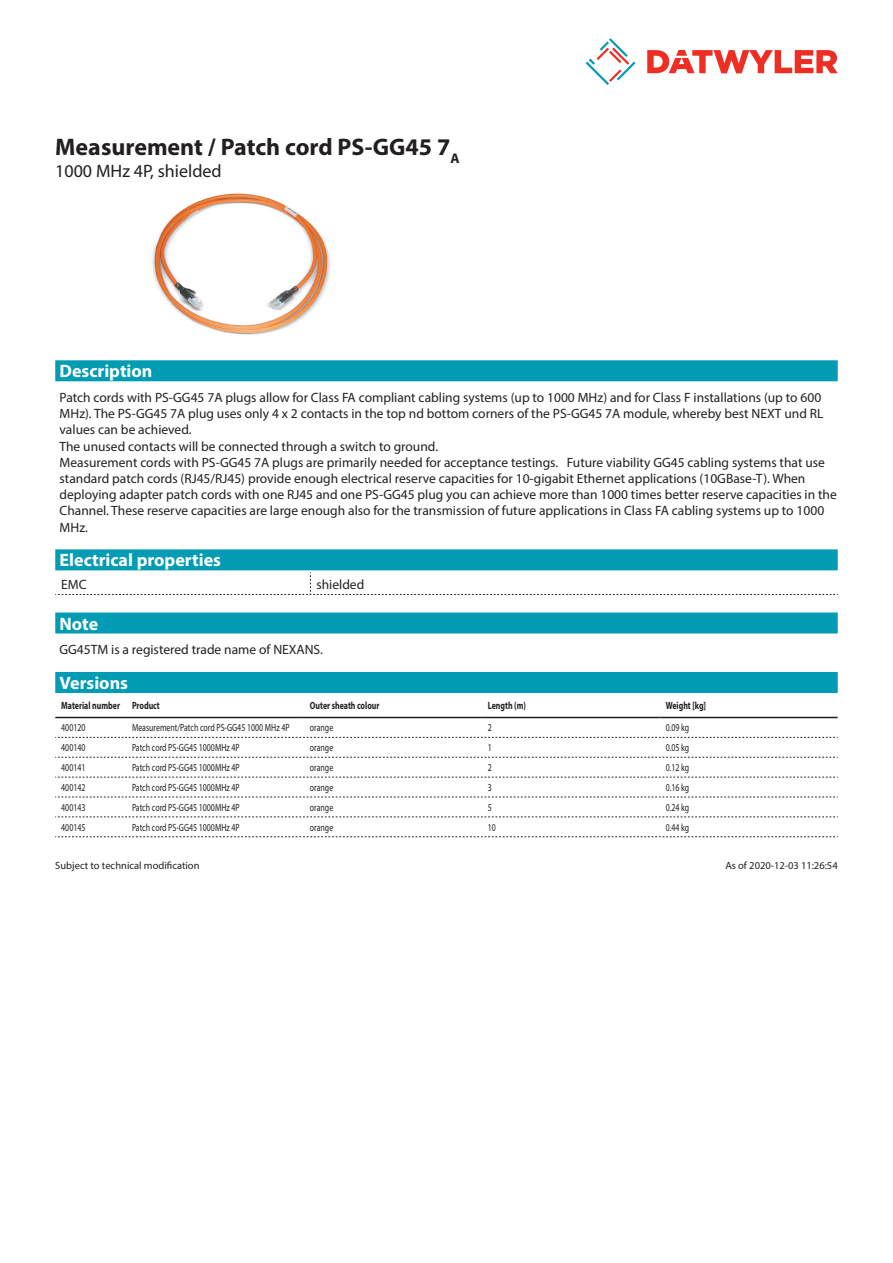
<style>
.page{position:relative;width:893px;height:1263px;background:#fff}
.page>*{position:absolute;margin:0;border:0;box-sizing:border-box;transform-origin:0 0}
.Product_Head{font:700 24px "Myriad Pro";color:#231f20}
.Standard_Head_Proper{font:700 18px "Myriad Pro";color:#fff}
.SubHead{font:18px "Myriad Pro";color:#231f20}
.Standard_text{font:13.5px/16.2px "Myriad Pro";color:#231f20}
.myriad_light_propert{font:13.5px "Myriad Pro";color:#231f20}
.myriadlight{font:10.5px "Myriad Pro";color:#231f20;scale:.75 1}
.myriadbold{font:700 10.5px "Myriad Pro";color:#231f20;scale:.75 1}
.Footnote{font:10.5px "Myriad Pro";color:#231f20}
</style>
<div class="page">
<svg style="left:586px;top:38px;width:49px;height:47px"></svg>
<svg style="left:647px;top:50px;width:191px;height:23px"></svg>
<div style="left:55px;top:612px;width:783px;height:21px;background:#009cb3"></div>
<img style="left:152px;top:193px;width:179px;height:142px">
<div style="left:55px;top:672px;width:783px;height:21px;background:#009cb3"></div>
<hr style="left:55px;top:717px;width:71px;height:1px;background:#231f20">
<hr style="left:126px;top:717px;width:178px;height:1px;background:#231f20">
<hr style="left:304px;top:717px;width:178px;height:1px;background:#231f20">
<hr style="left:482px;top:717px;width:178px;height:1px;background:#231f20">
<hr style="left:660px;top:717px;width:178px;height:1px;background:#231f20">
<svg style="left:55px;top:737px;width:783px;height:1px"></svg>
<svg style="left:55px;top:757px;width:783px;height:1px"></svg>
<svg style="left:55px;top:777px;width:783px;height:1px"></svg>
<svg style="left:55px;top:797px;width:783px;height:1px"></svg>
<svg style="left:55px;top:817px;width:783px;height:1px"></svg>
<svg style="left:55px;top:836px;width:783px;height:1px"></svg>
<div style="left:55px;top:360px;width:783px;height:21px;background:#009cb3"></div>
<div style="left:55px;top:549px;width:783px;height:21px;background:#009cb3"></div>
<svg style="left:55px;top:572px;width:783px;height:23px"></svg>
<p class="Product_Head" style="left:55px;top:131px;width:406px">Measurement / Patch cord PS-GG45 7<sub>A</sub></p>
<p class="SubHead" style="left:55px;top:160px;width:168px">1000 MHz 4P, shielded</p>
<p class="Standard_Head_Proper" style="left:60px;top:359px;width:94px">Description</p>
<p class="Standard_text" style="left:60px;top:389px;width:779px">Patch cords with PS-GG45 7A plugs allow for Class FA compliant cabling systems (up to 1000 MHz) and for Class F installations (up to 600<br>MHz). The PS-GG45 7A plug uses only 4 x 2 contacts in the top nd bottom corners of the PS-GG45 7A module, whereby best NEXT und RL values can be achieved.<br>The unused contacts will be connected through a switch to ground.<br>Measurement cords with PS-GG45 7A plugs are primarily needed for acceptance testings. Future viability GG45 cabling systems that use standard patch cords (RJ45/RJ45) provide enough electrical reserve capacities for 10-gigabit Ethernet applications (10GBase-T). When deploying adapter patch cords with one RJ45 and one PS-GG45 plug you can achieve more than 1000 times better reserve capacities in the Channel. These reserve capacities are large enough also for the transmission of future applications in Class FA cabling systems up to 1000<br>MHz.</p>
<p class="Standard_Head_Proper" style="left:60px;top:549px;width:163px">Electrical properties</p>
<p class="myriad_light_propert" style="left:61px;top:576px;width:27px">EMC</p>
<p class="myriad_light_propert" style="left:316px;top:576px;width:49px">shielded</p>
<p class="Standard_Head_Proper" style="left:60px;top:612px;width:40px">Note</p>
<p class="Standard_text" style="left:60px;top:641px;width:265px">GG45TM is a registered trade name of NEXANS.</p>
<p class="Standard_Head_Proper" style="left:60px;top:671px;width:70px">Versions</p>
<p class="myriadbold" style="left:61px;top:698px;width:80px">Material number</p>
<p class="myriadbold" style="left:132px;top:698px;width:39px">Product</p>
<p class="myriadbold" style="left:310px;top:698px;width:94px">Outer sheath colour</p>
<p class="myriadbold" style="left:488px;top:698px;width:52px">Length (m)</p>
<p class="myriadbold" style="left:666px;top:698px;width:55px">Weight [kg]</p>
<p class="myriadlight" style="left:61px;top:721px;width:34px">400120</p>
<p class="myriadlight" style="left:132px;top:721px;width:212px">Measurement/Patch cord PS-GG45 1000 MHz 4P</p>
<p class="myriadlight" style="left:310px;top:721px;width:33px">orange</p>
<p class="myriadlight" style="left:488px;top:721px;width:7px">2</p>
<p class="myriadlight" style="left:666px;top:721px;width:33px">0.09 kg</p>
<p class="myriadlight" style="left:61px;top:741px;width:34px">400140</p>
<p class="myriadlight" style="left:132px;top:741px;width:145px">Patch cord PS-GG45 1000MHz 4P</p>
<p class="myriadlight" style="left:310px;top:741px;width:33px">orange</p>
<p class="myriadlight" style="left:488px;top:741px;width:7px">1</p>
<p class="myriadlight" style="left:666px;top:741px;width:33px">0.05 kg</p>
<p class="myriadlight" style="left:61px;top:761px;width:34px">400141</p>
<p class="myriadlight" style="left:132px;top:761px;width:145px">Patch cord PS-GG45 1000MHz 4P</p>
<p class="myriadlight" style="left:310px;top:761px;width:33px">orange</p>
<p class="myriadlight" style="left:488px;top:761px;width:7px">2</p>
<p class="myriadlight" style="left:666px;top:761px;width:33px">0.12 kg</p>
<p class="myriadlight" style="left:61px;top:781px;width:34px">400142</p>
<p class="myriadlight" style="left:132px;top:781px;width:145px">Patch cord PS-GG45 1000MHz 4P</p>
<p class="myriadlight" style="left:310px;top:781px;width:33px">orange</p>
<p class="myriadlight" style="left:488px;top:781px;width:7px">3</p>
<p class="myriadlight" style="left:666px;top:781px;width:33px">0.16 kg</p>
<p class="myriadlight" style="left:61px;top:801px;width:34px">400143</p>
<p class="myriadlight" style="left:132px;top:801px;width:145px">Patch cord PS-GG45 1000MHz 4P</p>
<p class="myriadlight" style="left:310px;top:801px;width:33px">orange</p>
<p class="myriadlight" style="left:488px;top:801px;width:7px">5</p>
<p class="myriadlight" style="left:666px;top:801px;width:33px">0.24 kg</p>
<p class="myriadlight" style="left:61px;top:821px;width:34px">400145</p>
<p class="myriadlight" style="left:132px;top:821px;width:145px">Patch cord PS-GG45 1000MHz 4P</p>
<p class="myriadlight" style="left:310px;top:821px;width:33px">orange</p>
<p class="myriadlight" style="left:488px;top:821px;width:12px">10</p>
<p class="myriadlight" style="left:666px;top:821px;width:33px">0.44 kg</p>
<p class="Footnote" style="left:55px;top:858px;width:146px">Subject to technical modification</p>
<p class="Footnote" style="left:725px;top:858px;width:114px">As of 2020-12-03 11:26:54</p>
</div>
